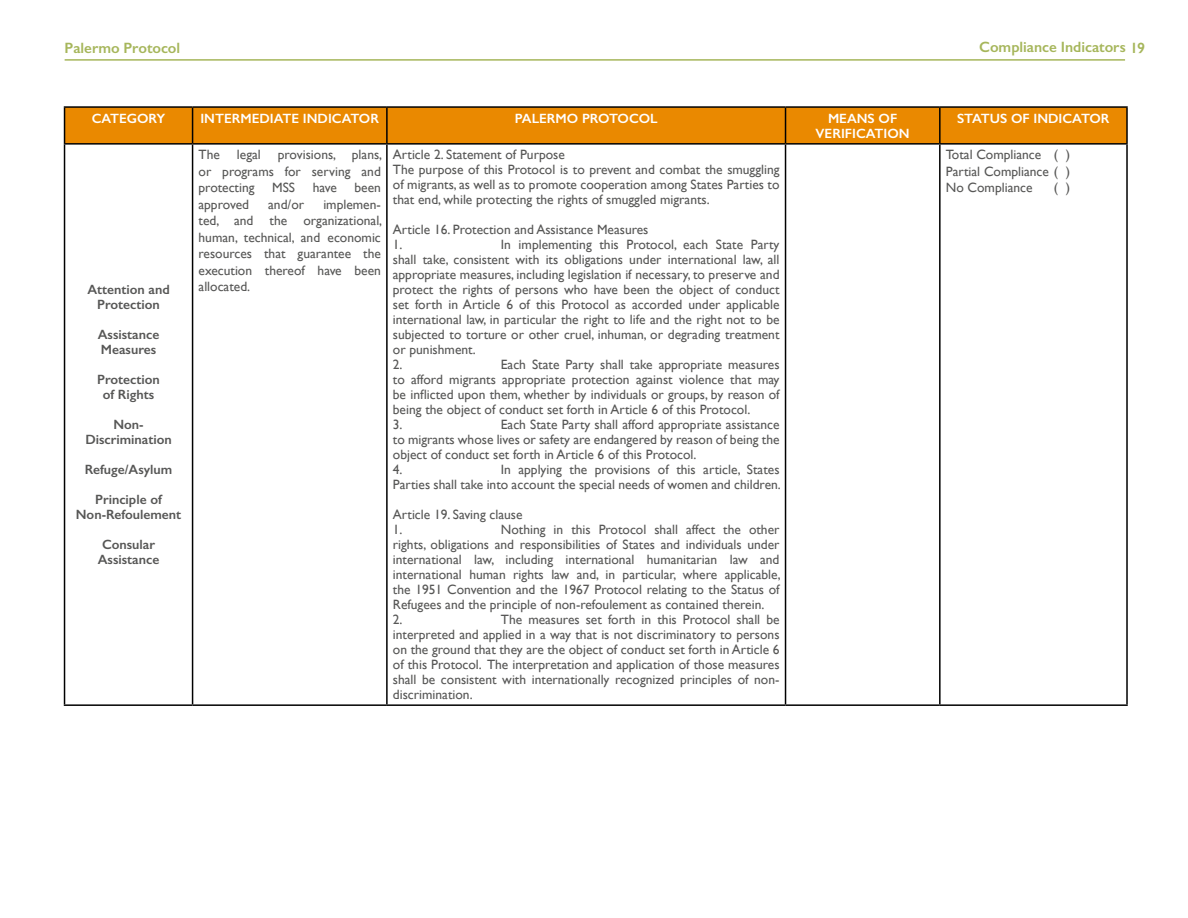
<style>
.page{position:relative;width:1188px;height:918px;background:#fff}
.page>*{position:absolute;margin:0;border:0;box-sizing:border-box;transform-origin:0 0}
.t1{font:600 15px "Gill Sans";color:#a6b65b}
.t2{font:13.5px/15px "Gill Sans";color:#575756}
.t3{font:600 13.5px/15px "Gill Sans";color:#575756;text-align:center}
.t4{font:600 13.5px/15px "Gill Sans";color:#fff;text-align:center}
</style>
<div class="page">
<hr style="left:65px;top:59px;width:1060px;height:2px;background:#a6b65b">
<div style="left:65px;top:108px;width:1061px;height:35px;background:#ea8900"></div>
<hr style="left:192px;top:108px;width:1px;height:35px;background:#000">
<hr style="left:386px;top:108px;width:2px;height:35px;background:#000">
<hr style="left:939px;top:108px;width:2px;height:35px;background:#000">
<hr style="left:64px;top:145px;width:1px;height:559px;background:#000">
<hr style="left:192px;top:145px;width:1px;height:559px;background:#000">
<hr style="left:386px;top:145px;width:2px;height:559px;background:#000">
<hr style="left:785px;top:145px;width:1px;height:559px;background:#000">
<hr style="left:939px;top:145px;width:2px;height:559px;background:#000">
<hr style="left:1126px;top:145px;width:2px;height:559px;background:#000">
<hr style="left:64px;top:704px;width:129px;height:2px;background:#000">
<hr style="left:193px;top:704px;width:194px;height:2px;background:#000">
<hr style="left:387px;top:704px;width:399px;height:2px;background:#000">
<hr style="left:786px;top:704px;width:154px;height:2px;background:#000">
<hr style="left:940px;top:704px;width:188px;height:2px;background:#000">
<hr style="left:64px;top:106px;width:129px;height:2px;background:#000">
<hr style="left:64px;top:108px;width:1px;height:35px;background:#000">
<hr style="left:193px;top:106px;width:194px;height:2px;background:#000">
<hr style="left:387px;top:106px;width:399px;height:2px;background:#000">
<hr style="left:64px;top:143px;width:129px;height:2px;background:#000">
<hr style="left:193px;top:143px;width:194px;height:2px;background:#000">
<hr style="left:387px;top:143px;width:399px;height:2px;background:#000">
<hr style="left:786px;top:106px;width:154px;height:2px;background:#000">
<hr style="left:785px;top:108px;width:1px;height:35px;background:#000">
<hr style="left:940px;top:106px;width:188px;height:2px;background:#000">
<hr style="left:1126px;top:108px;width:2px;height:35px;background:#000">
<hr style="left:786px;top:143px;width:154px;height:2px;background:#000">
<hr style="left:940px;top:143px;width:188px;height:2px;background:#000">
<p class="t1" style="left:65px;top:39px;width:117px">Palermo Protocol</p>
<p class="t1" style="left:979px;top:38px;width:167px">Compliance Indicators 19</p>
<p class="t4" style="left:92px;top:111px;width:75px">CATEGORY</p>
<p class="t4" style="left:200px;top:111px;width:180px">INTERMEDIATE INDICATOR</p>
<p class="t4" style="left:515px;top:111px;width:144px">PALERMO PROTOCOL</p>
<p class="t4" style="left:816px;top:111px;width:96px">MEANS OF<br>VERIFICATION</p>
<p class="t4" style="left:957px;top:111px;width:154px">STATUS OF INDICATOR</p>
<p class="t3" style="left:87px;top:282px;width:84px">Attention and<br>Protection</p>
<p class="t3" style="left:98px;top:327px;width:63px;text-align:left">Assistance<br>Measures</p>
<p class="t3" style="left:97px;top:372px;width:64px">Protection of Rights</p>
<p class="t3" style="left:85px;top:417px;width:88px">Non-<br>Discrimination</p>
<p class="t3" style="left:85px;top:462px;width:89px">Refuge/Asylum</p>
<p class="t3" style="left:76px;top:492px;width:107px">Principle of<br>Non-Refoulement</p>
<p class="t3" style="left:98px;top:537px;width:63px">Consular<br>Assistance</p>
<p class="t2" style="left:199px;top:147px;width:23px">The</p>
<p class="t2" style="left:237px;top:147px;width:25px">legal</p>
<p class="t2" style="left:199px;top:146px;width:185px;line-height:16.5px;text-align:justify;text-indent:79px">provisions, plans, or programs for serving and protecting</p>
<p class="t2" style="left:272px;top:180px;width:24px">MSS</p>
<p class="t2" style="left:313px;top:180px;width:26px">have</p>
<p class="t2" style="left:354px;top:180px;width:28px">been</p>
<p class="t2" style="left:199px;top:196px;width:52px">approved</p>
<p class="t2" style="left:268px;top:196px;width:37px">and/or</p>
<p class="t2" style="left:199px;top:196px;width:185px;line-height:16.5px;text-align:justify;text-indent:125px">implemen&shy;ted, and the organizational, human, technical, and economic resources that guarantee the execution thereof have been allocated.</p>
<p class="t2" style="left:393px;top:147px;width:388px">Article 2. Statement of Purpose<br>The purpose of this Protocol is to prevent and combat the smuggling of migrants, as well as to promote cooperation among States Parties to that end, while protecting the rights of smuggled migrants.</p>
<p class="t2" style="left:393px;top:222px;width:257px">Article 16. Protection and Assistance Measures<br>1.</p>
<p class="t2" style="left:393px;top:237px;width:388px;text-indent:108px">In implementing this Protocol, each State Party shall take, consistent with its obligations under international law, all appropriate measures, including legislation if necessary, to preserve and protect the rights of persons who have been the object of conduct set forth in Article 6 of this Protocol as accorded under applicable international law, in particular the right to life and the right not to be subjected to torture or other cruel, inhuman, or degrading treatment or punishment.<br>2.</p>
<p class="t2" style="left:393px;top:357px;width:388px;text-indent:108px">Each State Party shall take appropriate measures to afford migrants appropriate protection against violence that may be inflicted upon them, whether by individuals or groups, by reason of being the object of conduct set forth in Article 6 of this Protocol.<br>3.</p>
<p class="t2" style="left:393px;top:417px;width:388px;text-indent:108px">Each State Party shall afford appropriate assistance to migrants whose lives or safety are endangered by reason of being the object of conduct set forth in Article 6 of this Protocol.<br>4.</p>
<p class="t2" style="left:393px;top:462px;width:390px;text-align:right">In applying the provisions of this article, States<br>Parties shall take into account the special needs of women and children.</p>
<p class="t2" style="left:393px;top:507px;width:131px">Article 19. Saving clause<br>1.</p>
<p class="t2" style="left:393px;top:522px;width:390px;text-indent:108px">Nothing in this Protocol shall affect the other rights, obligations and responsibilities of States and individuals under international law, including international humanitarian law and international human rights law and, in particular, where applicable, the 1951 Convention and the 1967 Protocol relating to the Status of Refugees and the principle of non-refoulement as contained therein.<br>2.</p>
<p class="t2" style="left:393px;top:612px;width:388px;text-align:justify;text-indent:108px">The measures set forth in this Protocol shall be interpreted and applied in a way that is not discriminatory to persons on the ground that they are the object of conduct set forth in Article 6 of this Protocol. The interpretation and application of those measures shall be consistent with internationally recognized principles of non&shy;discrimination.</p>
<p class="t2" style="left:946px;top:146px;width:126px;line-height:16.5px;text-align:justify">Total Compliance ( )<br>Partial Compliance ( )<br>No Compliance</p>
<p class="t2" style="left:1054px;top:180px;width:18px">( )</p>
</div>
